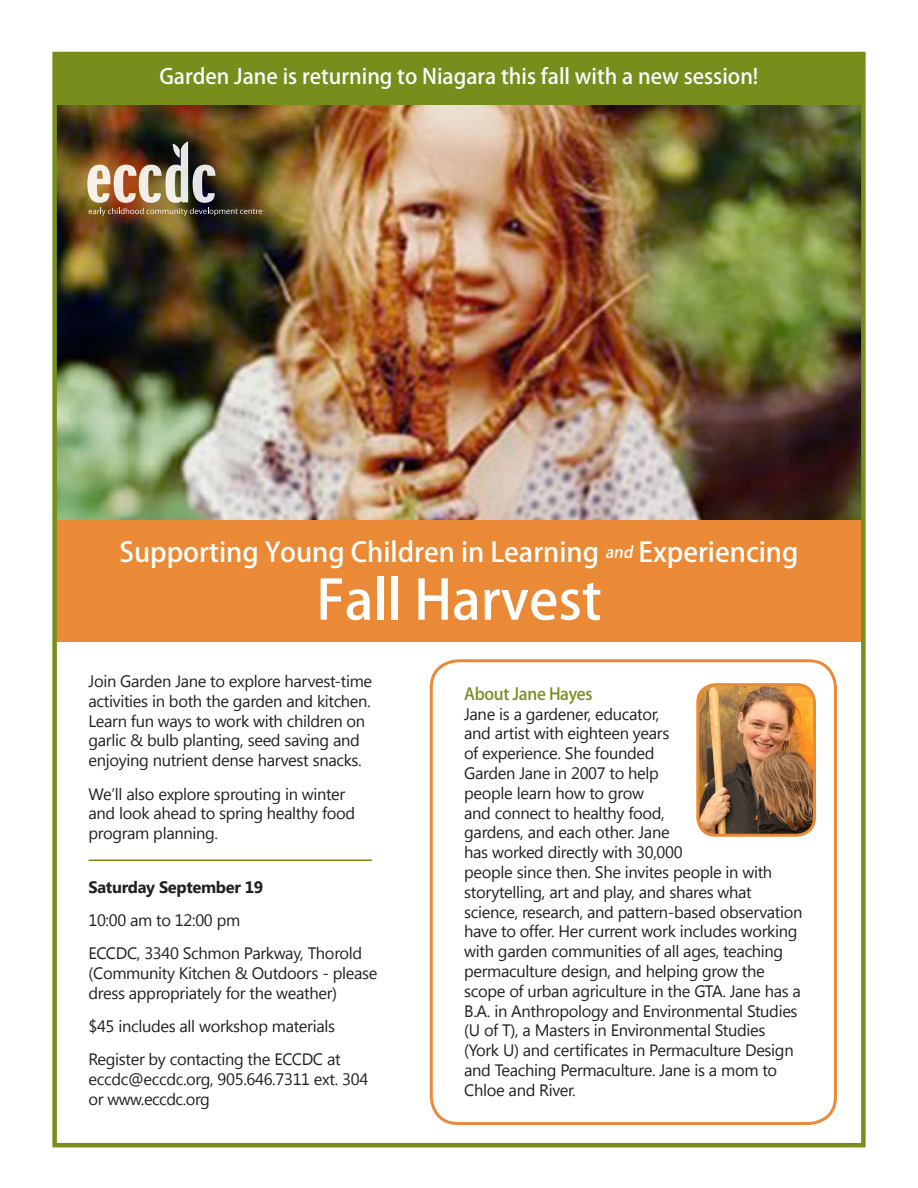
<style>
.page{position:relative;width:918px;height:1188px;background:#fff}
.page>*{position:absolute;margin:0;border:0;box-sizing:border-box;transform-origin:0 0}
.t1{font:500 54px "Koz Go Pro";color:#fff}
.t2{font:500 27px "Koz Go Pro";color:#fff}
.t3{font:500 21px "Koz Go Pro";color:#fff}
.t4{font:16.5px/19.8px "Segoe UI";letter-spacing:-.02em;color:#231f20}
.t5{font:700 16.5px "Segoe UI";letter-spacing:-.02em;color:#231f20}
.t6{font:500 16.5px "Koz Go Pro";letter-spacing:-.02em;color:#778e1d}
</style>
<div class="page">
<img style="left:57px;top:105px;width:804px;height:415px">
<div style="left:54px;top:54px;width:810px;height:51px;background:#778e1d"></div>
<img style="left:87px;top:141px;width:175px;height:75px">
<div style="left:54px;top:520px;width:810px;height:122px;background:#ea8a36"></div>
<div style="left:430px;top:659px;width:407px;height:466px;border:3px solid #ea8a36;border-radius:27px"></div>
<img style="left:700px;top:687px;width:112px;height:146px">
<div style="left:696px;top:683px;width:120px;height:154px;border:3px solid #ea8a36;border-radius:18px"></div>
<div style="left:52px;top:52px;width:814px;height:1095px;border:4px solid #778e1d"></div>
<hr style="left:88px;top:860px;width:284px;height:1px;background:#778e1d">
<p class="t3" style="left:159px;top:63px;width:601px">Garden Jane is returning to Niagara this fall with a new session!</p>
<p class="t2" style="left:120px;top:535px;width:680px">Supporting Young Children in Learning <sup>and</sup> Experiencing</p>
<p class="t1" style="left:316px;top:565px;width:287px">Fall Harvest</p>
<p class="t4" style="left:88px;top:671px;width:285px">Join Garden Jane to explore harvest-time activities in both the garden and kitchen.<br>Learn fun ways to work with children on garlic &amp; bulb planting, seed saving and enjoying nutrient dense harvest snacks.</p>
<p class="t4" style="left:88px;top:783px;width:268px">We’ll also explore sprouting in winter and look ahead to spring healthy food program planning.</p>
<p class="t5" style="left:88px;top:875px;width:176px">Saturday September 19</p>
<p class="t4" style="left:88px;top:909px;width:153px">10:00 am to 12:00 pm</p>
<p class="t4" style="left:88px;top:943px;width:290px">ECCDC, 3340 Schmon Parkway, Thorold (Community Kitchen &amp; Outdoors - please dress appropriately for the weather)</p>
<p class="t4" style="left:88px;top:1016px;width:248px">$45 includes all workshop materials</p>
<p class="t4" style="left:88px;top:1049px;width:254px">Register by contacting the ECCDC at</p>
<p class="t4" style="left:88px;top:1069px;width:281px">eccdc@eccdc.org, 905.646.7311 ext. 304</p>
<p class="t4" style="left:88px;top:1089px;width:123px">or www.eccdc.org</p>
<p class="t6" style="left:464px;top:683px;width:130px">About Jane Hayes</p>
<p class="t4" style="left:464px;top:703px;width:340px">Jane is a gardener, educator,<br>and artist with eighteen years<br>of experience. She founded<br>Garden Jane in 2007 to help<br>people learn how to grow<br>and connect to healthy food,<br>gardens, and each other. Jane<br>has worked directly with 30,000<br>people since then. She invites people in with storytelling, art and play, and shares what science, research, and pattern-based observation have to offer. Her current work includes working with garden communities of all ages, teaching permaculture design, and helping grow the scope of urban agriculture in the GTA. Jane has a B.A. in Anthropology and Environmental Studies (U of T), a Masters in Environmental Studies (York U) and certificates in Permaculture Design and Teaching Permaculture. Jane is a mom to Chloe and River.</p>
</div>
